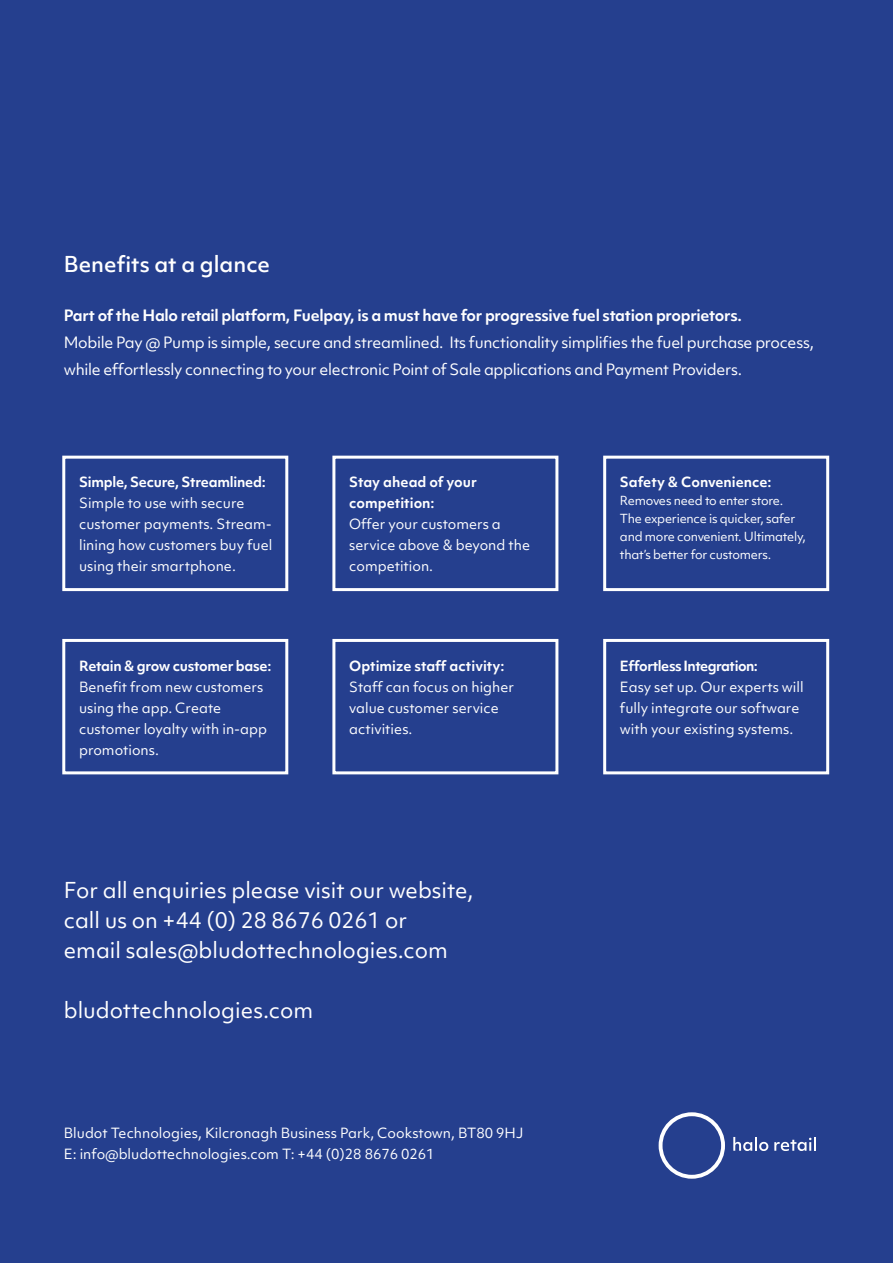
<style>
.page{position:relative;width:893px;height:1263px;background:#253f8e}
.page>*{position:absolute;margin:0;border:0;box-sizing:border-box;transform-origin:0 0}
.t1{font:21px "Objektiv Mk 1";color:#fff}
.t2{font:500 21px "Objektiv Mk 1";color:#fff}
.t3{font:15px/27px "Objektiv Mk 1";letter-spacing:-.02em;color:#fff}
.t4{font:700 15px "Objektiv Mk 1";letter-spacing:-.02em;color:#fff}
.t5{font:13.5px/21px "Objektiv Mk 1";color:#fff}
.t6{font:700 13.5px/21px "Objektiv Mk 1";color:#fff}
.t7{font:700 13.5px "Objektiv Mk 1";letter-spacing:-.02em;color:#fff}
.t8{font:700 13.5px "Objektiv Mk 1";letter-spacing:-.04em;color:#fff}
.t9{font:12px/18px "Objektiv Mk 1";letter-spacing:-.02em;color:#fff}
</style>
<div class="page">
<div style="left:62px;top:456px;width:226px;height:135px;border:3px solid #fff"></div>
<div style="left:62px;top:639px;width:226px;height:135px;border:3px solid #fff"></div>
<div style="left:332px;top:456px;width:226px;height:135px;border:3px solid #fff"></div>
<div style="left:332px;top:639px;width:226px;height:135px;border:3px solid #fff"></div>
<div style="left:603px;top:456px;width:226px;height:135px;border:3px solid #fff"></div>
<div style="left:603px;top:639px;width:226px;height:135px;border:3px solid #fff"></div>
<svg style="left:659px;top:1112px;width:66px;height:67px"></svg>
<svg style="left:733px;top:1137px;width:35px;height:14px"></svg>
<svg style="left:774px;top:1137px;width:42px;height:14px"></svg>
<p class="t2" style="left:64px;top:250px;width:208px">Benefits at a glance</p>
<p class="t4" style="left:64px;top:304px;width:680px">Part of the Halo retail platform, Fuelpay, is a must have for progressive fuel station proprietors.</p>
<p class="t3" style="left:64px;top:328px;width:752px">Mobile Pay @ Pump is simple, secure and streamlined. Its functionality simplifies the fuel purchase process, while effortlessly connecting to your electronic Point of Sale applications and Payment Providers.</p>
<p class="t7" style="left:79px;top:473px;width:188px">Simple, Secure, Streamlined:</p>
<p class="t5" style="left:79px;top:492px;width:195px">Simple to use with secure customer payments. Stream&shy;lining how customers buy fuel using their smartphone.</p>
<p class="t7" style="left:79px;top:656px;width:194px">Retain &amp; grow customer base:</p>
<p class="t5" style="left:79px;top:676px;width:189px">Benefit from new customers using the app. Create customer loyalty with in-app promotions.</p>
<p class="t6" style="left:349px;top:471px;width:129px">Stay ahead of your competition:</p>
<p class="t5" style="left:349px;top:513px;width:182px">Offer your customers a service above &amp; beyond the competition.</p>
<p class="t6" style="left:349px;top:655px;width:157px">Optimize staff activity:</p>
<p class="t5" style="left:349px;top:676px;width:166px">Staff can focus on higher value customer service activities.</p>
<p class="t1" style="left:64px;top:876px;width:411px">For all enquiries please visit our website,</p>
<p class="t1" style="left:64px;top:906px;width:345px">call us on +44 (0) 28 8676 0261 or</p>
<p class="t1" style="left:64px;top:936px;width:386px">email sales@bludottechnologies.com</p>
<p class="t1" style="left:64px;top:996px;width:251px">bludottechnologies.com</p>
<p class="t5" style="left:64px;top:1122px;width:461px">Bludot Technologies, Kilcronagh Business Park, Cookstown, BT80 9HJ</p>
<p class="t5" style="left:64px;top:1143px;width:372px">E: info@bludottechnologies.com T: +44 (0)28 8676 0261</p>
<p class="t6" style="left:620px;top:471px;width:153px">Safety &amp; Convenience:</p>
<p class="t9" style="left:620px;top:492px;width:165px">Removes need to enter store.</p>
<p class="t9" style="left:620px;top:510px;width:188px">The experience is quicker, safer and more convenient. Ultimately, that’s better for customers.</p>
<p class="t8" style="left:620px;top:656px;width:139px">Effortless Integration:</p>
<p class="t5" style="left:620px;top:676px;width:185px">Easy set up. Our experts will fully integrate our software with your existing systems.</p>
</div>
